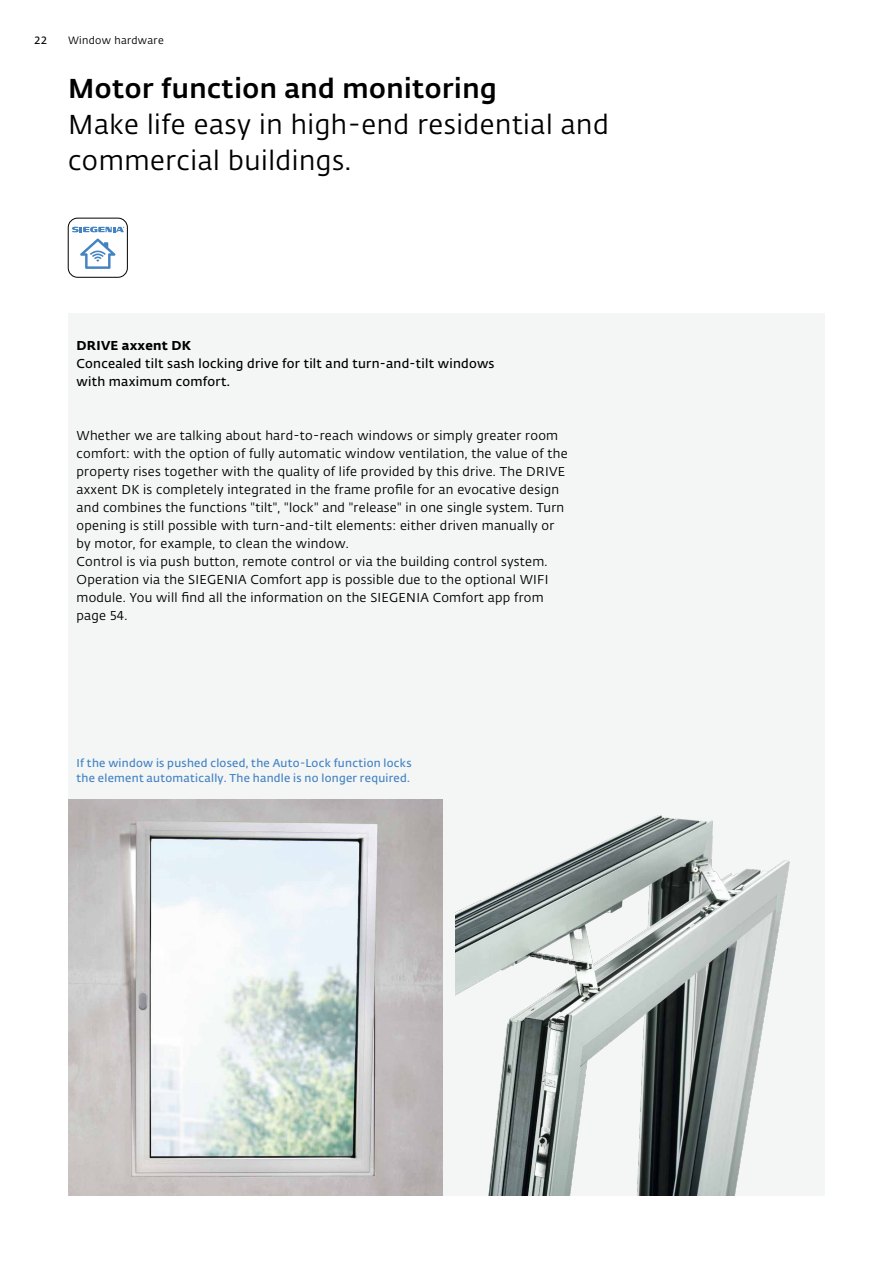
<style>
.page{position:relative;width:893px;height:1263px;background:#fff}
.page>*{position:absolute;margin:0;border:0;box-sizing:border-box;transform-origin:0 0}
.t1{font:27px/36px "Fedra Sans Alt Pro";letter-spacing:.02em;color:#000}
.t2{font:500 27px "Fedra Sans Alt Pro";letter-spacing:.02em;color:#000}
.t3{font:12.75px/18px "Fedra Sans Alt Pro";letter-spacing:.02em;color:#000}
.t4{font:600 12.75px/18px "Fedra Sans Alt Pro";letter-spacing:.02em;color:#000}
.t5{font:700 12.75px "Fedra Sans Alt Pro";letter-spacing:.02em;color:#000}
.t6{font:600 11.25px/15px "Fedra Sans Alt Pro";letter-spacing:.025em;color:#4483c2}
.t7{font:10.5px "Fedra Sans Alt Pro";letter-spacing:.03em;color:#000}
.t8{font:600 10.5px "Fedra Sans Alt Pro";color:#000}
</style>
<div class="page">
<div style="left:68px;top:314px;width:757px;height:882px;background:#f4f6f6"></div>
<img style="left:455px;top:815px;width:335px;height:381px">
<img style="left:68px;top:799px;width:374px;height:397px">
<svg style="left:69px;top:219px;width:58px;height:58px"></svg>
<div style="left:68px;top:218px;width:60px;height:59px;border:1px solid #000;border-radius:9px"></div>
<p class="t8" style="left:34px;top:32px;width:15px">22</p>
<p class="t7" style="left:68px;top:33px;width:97px">Window hardware</p>
<h1 class="t2" style="left:68px;top:68px;width:430px">Motor function and monitoring</h1>
<h1 class="t1" style="left:68px;top:105px;width:542px">Make life easy in high-end residential and commercial buildings.</h1>
<p class="t5" style="left:77px;top:335px;width:116px">DRIVE axxent DK</p>
<p class="t4" style="left:77px;top:353px;width:419px">Concealed tilt sash locking drive for tilt and turn-and-tilt windows with maximum comfort.</p>
<p class="t3" style="left:77px;top:426px;width:493px">Whether we are talking about hard-to-reach windows or simply greater room comfort: with the option of fully automatic window ventilation, the value of the property rises together with the quality of life provided by this drive. The DRIVE axxent DK is completely integrated in the frame profile for an evocative design and combines the functions "tilt", "lock" and "release" in one single system. Turn opening is still possible with turn-and-tilt elements: either driven manually or by motor, for example, to clean the window.<br>Control is via push button, remote control or via the building control system.<br>Operation via the SIEGENIA Comfort app is possible due to the optional WIFI module. You will find all the information on the SIEGENIA Comfort app from page 54.</p>
<p class="t6" style="left:77px;top:755px;width:337px">If the window is pushed closed, the Auto-Lock function locks the element automatically. The handle is no longer required.</p>
</div>
